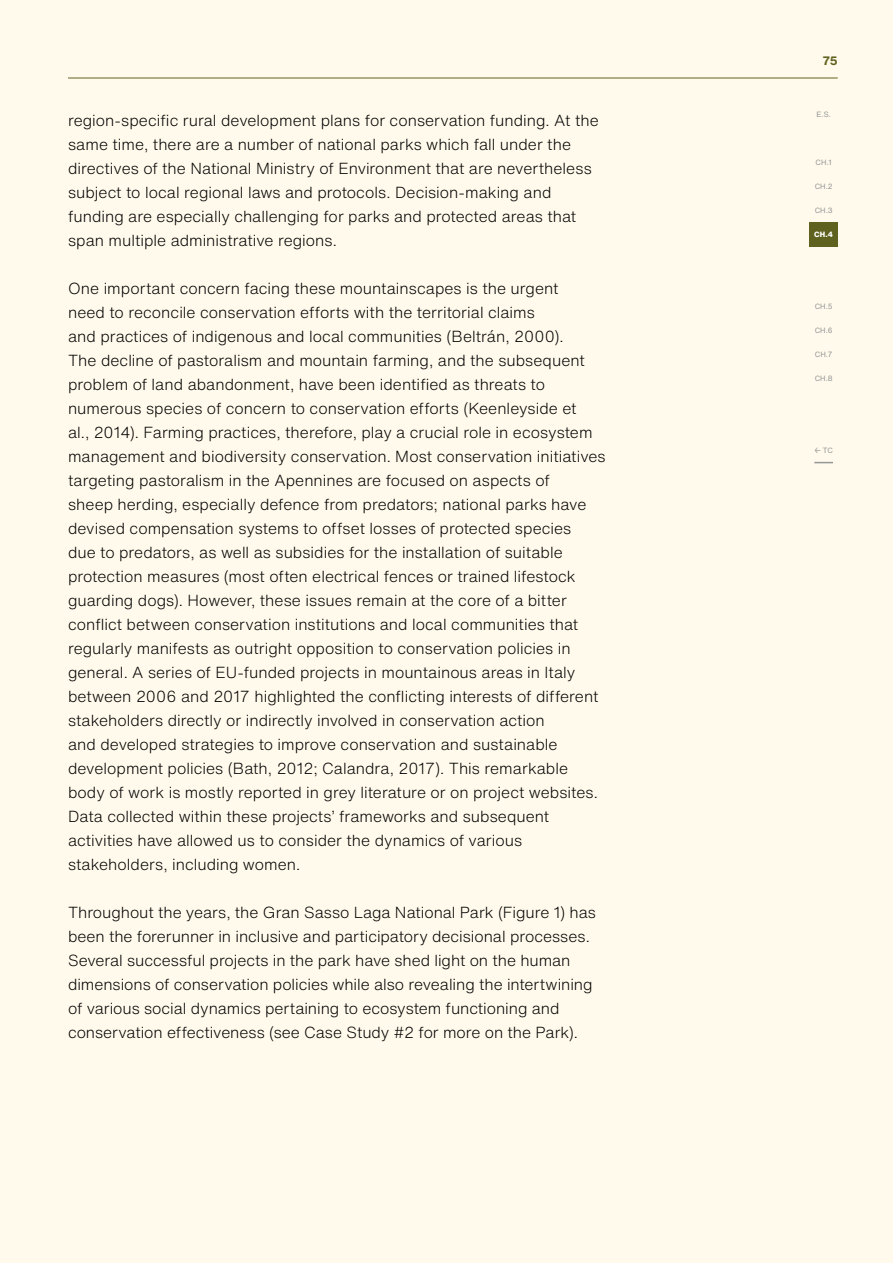
<style>
.page{position:relative;width:893px;height:1263px;background:#fffaeb}
.page>*{position:absolute;margin:0;border:0;box-sizing:border-box;transform-origin:0 0}
.Body{font:300 15.75px/24px "Helvetica Now Text";color:#000}
.t1{font:700 12px "Helvetica Now Text";color:#5f621f}
.t2{font:7.5px "Helvetica Now Text";letter-spacing:.01em;color:#939598}
.t3{font:800 7.5px "Helvetica Now Text";color:#fff}
</style>
<div class="page">
<hr style="left:68px;top:78px;width:770px;height:1px;background:#5f621f">
<div style="left:810px;top:222px;width:28px;height:24px;background:#5f621f"></div>
<svg style="left:814px;top:462px;width:19px;height:1px"></svg>
<p class="Body" style="left:68px;top:108px;width:532px">region-specific rural development plans for conservation funding. At the same time, there are a number of national parks which fall under the directives of the National Ministry of Environment that are nevertheless subject to local regional laws and protocols. Decision-making and funding are especially challenging for parks and protected areas that span multiple administrative regions.</p>
<p class="Body" style="left:68px;top:276px;width:539px">One important concern facing these mountainscapes is the urgent<br>need to reconcile conservation efforts with the territorial claims<br>and practices of indigenous and local communities (Beltrán, 2000).<br>The decline of pastoralism and mountain farming, and the subsequent problem of land abandonment, have been identified as threats to numerous species of concern to conservation efforts (Keenleyside et<br>al., 2014). Farming practices, therefore, play a crucial role in ecosystem management and biodiversity conservation. Most conservation initiatives targeting pastoralism in the Apennines are focused on aspects of<br>sheep herding, especially defence from predators; national parks have devised compensation systems to offset losses of protected species<br>due to predators, as well as subsidies for the installation of suitable protection measures (most often electrical fences or trained lifestock guarding dogs). However, these issues remain at the core of a bitter conflict between conservation institutions and local communities that regularly manifests as outright opposition to conservation policies in general. A series of EU-funded projects in mountainous areas in Italy between 2006 and 2017 highlighted the conflicting interests of different stakeholders directly or indirectly involved in conservation action<br>and developed strategies to improve conservation and sustainable development policies (Bath, 2012; Calandra, 2017). This remarkable body of work is mostly reported in grey literature or on project websites.<br>Data collected within these projects’ frameworks and subsequent activities have allowed us to consider the dynamics of various stakeholders, including women.</p>
<p class="Body" style="left:68px;top:900px;width:529px">Throughout the years, the Gran Sasso Laga National Park (Figure 1) has been the forerunner in inclusive and participatory decisional processes.<br>Several successful projects in the park have shed light on the human dimensions of conservation policies while also revealing the intertwining of various social dynamics pertaining to ecosystem functioning and conservation effectiveness (see Case Study #2 for more on the Park).</p>
<p class="t1" style="left:822px;top:51px;width:17px">75</p>
<p class="t2" style="left:816px;top:109px;width:16px">E.S.</p>
<p class="t2" style="left:816px;top:157px;width:18px">CH.1</p>
<p class="t2" style="left:815px;top:181px;width:20px">CH.2</p>
<p class="t2" style="left:815px;top:205px;width:20px">CH.3</p>
<p class="t3" style="left:814px;top:229px;width:20px">CH.4</p>
<p class="t2" style="left:815px;top:301px;width:20px">CH.5</p>
<p class="t2" style="left:815px;top:325px;width:20px">CH.6</p>
<p class="t2" style="left:815px;top:349px;width:19px">CH.7</p>
<p class="t2" style="left:815px;top:373px;width:20px">CH.8</p>
<p class="t2" style="left:814px;top:445px;width:20px">← TC</p>
</div>
